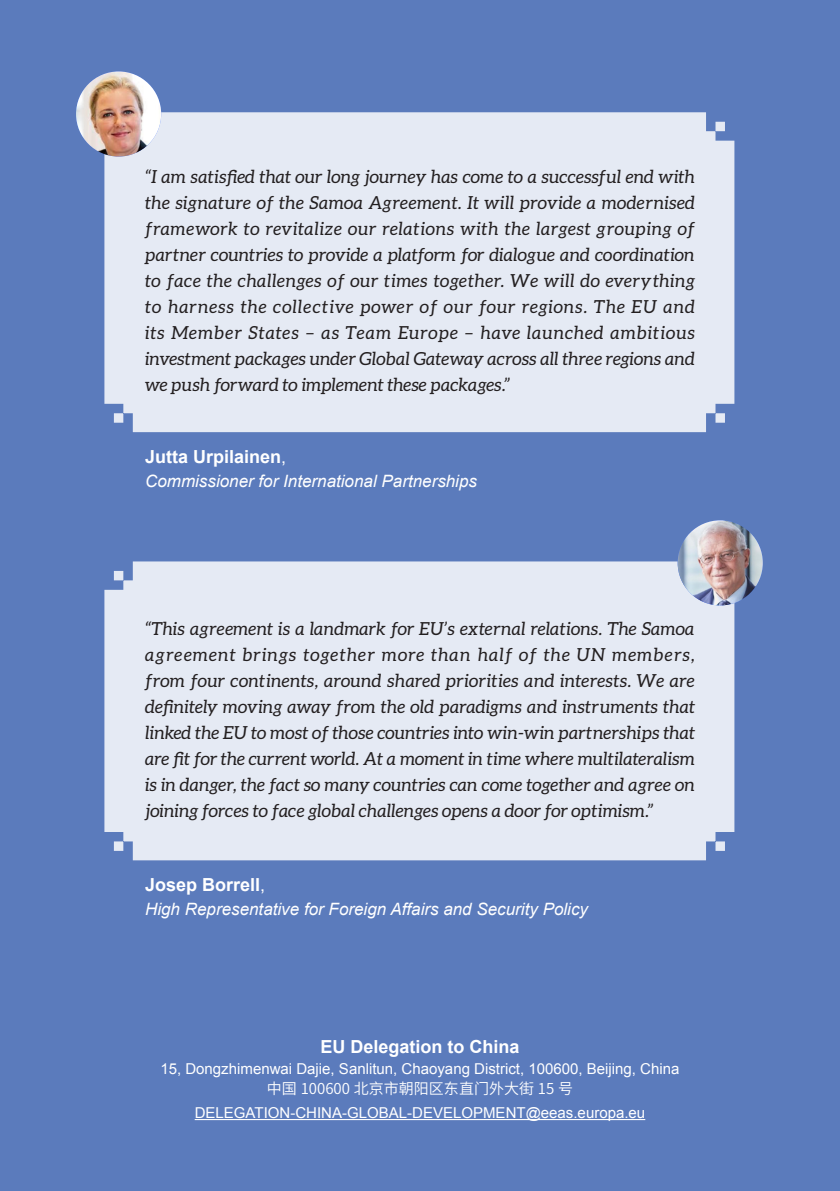
<style>
.page{position:relative;width:840px;height:1191px;background:#fff}
.page>*{position:absolute;margin:0;border:0;box-sizing:border-box;transform-origin:0 0}
.t1{font:italic 18px/26px "Aleo";color:#231f20;text-align:justify}
.t2{font:700 18px "Arial";color:#fff}
.t3{font:italic 17px "Arial";color:#fff}
.t4{font:15px "Arial";color:#fff}
.t5{font:15px "Source Han Sans SC";color:#fff}
.s1{font-weight:400}
</style>
<div class="page">
<div style="left:0;top:0;width:839px;height:1191px;background:#5b7bbc"></div>
<div style="left:104px;top:112px;width:630px;height:320px;background:#e5eaf4"></div>
<div style="left:104px;top:561px;width:630px;height:299px;background:#e5eaf4"></div>
<img style="left:76px;top:71px;width:85px;height:85px;border-radius:43px">
<img style="left:677px;top:520px;width:85px;height:85px;border-radius:43px">
<hr style="left:194px;top:1119px;width:451px;height:1px;background:#fff">
<p class="t1" style="left:145px;top:163px;width:551px">“I am satisfied that our long journey has come to a successful end with the signature of the Samoa Agreement. It will provide a modernised framework to revitalize our relations with the largest grouping of partner countries to provide a platform for dialogue and coordination to face the challenges of our times together. We will do everything to harness the collective power of our four regions. The EU and its Member States – as Team Europe – have launched ambitious investment packages under Global Gateway across all three regions and we push forward to implement these packages.”</p>
<p class="t2" style="left:145px;top:445px;width:143px">Jutta Urpilainen<span class="s1">,</span></p>
<p class="t3" style="left:145px;top:470px;width:333px">Commissioner for International Partnerships</p>
<p class="t1" style="left:145px;top:615px;width:551px">“This agreement is a landmark for EU’s external relations. The Samoa agreement brings together more than half of the UN members, from four continents, around shared priorities and interests. We are definitely moving away from the old paradigms and instruments that linked the EU to most of those countries into win-win partnerships that are fit for the current world. At a moment in time where multilateralism is in danger, the fact so many countries can come together and agree on joining forces to face global challenges opens a door for optimism.”</p>
<p class="t2" style="left:145px;top:873px;width:122px">Josep Borrell<span class="s1">,</span></p>
<p class="t3" style="left:145px;top:897px;width:444px">High Representative for Foreign Affairs and Security Policy</p>
<p class="t2" style="left:320px;top:1034px;width:201px">EU Delegation to China</p>
<p class="t4" style="left:160px;top:1058px;width:520px">15, Dongzhimenwai Dajie, Sanlitun, Chaoyang District, 100600, Beijing, China</p>
<p class="t5" style="left:267px;top:1080px;width:307px">中国 100600 北京市朝阳区东直门外大街 15 号</p>
<p class="t4" style="left:194px;top:1102px;width:452px">DELEGATION-CHINA-GLOBAL-DEVELOPMENT@eeas.europa.eu</p>
</div>
